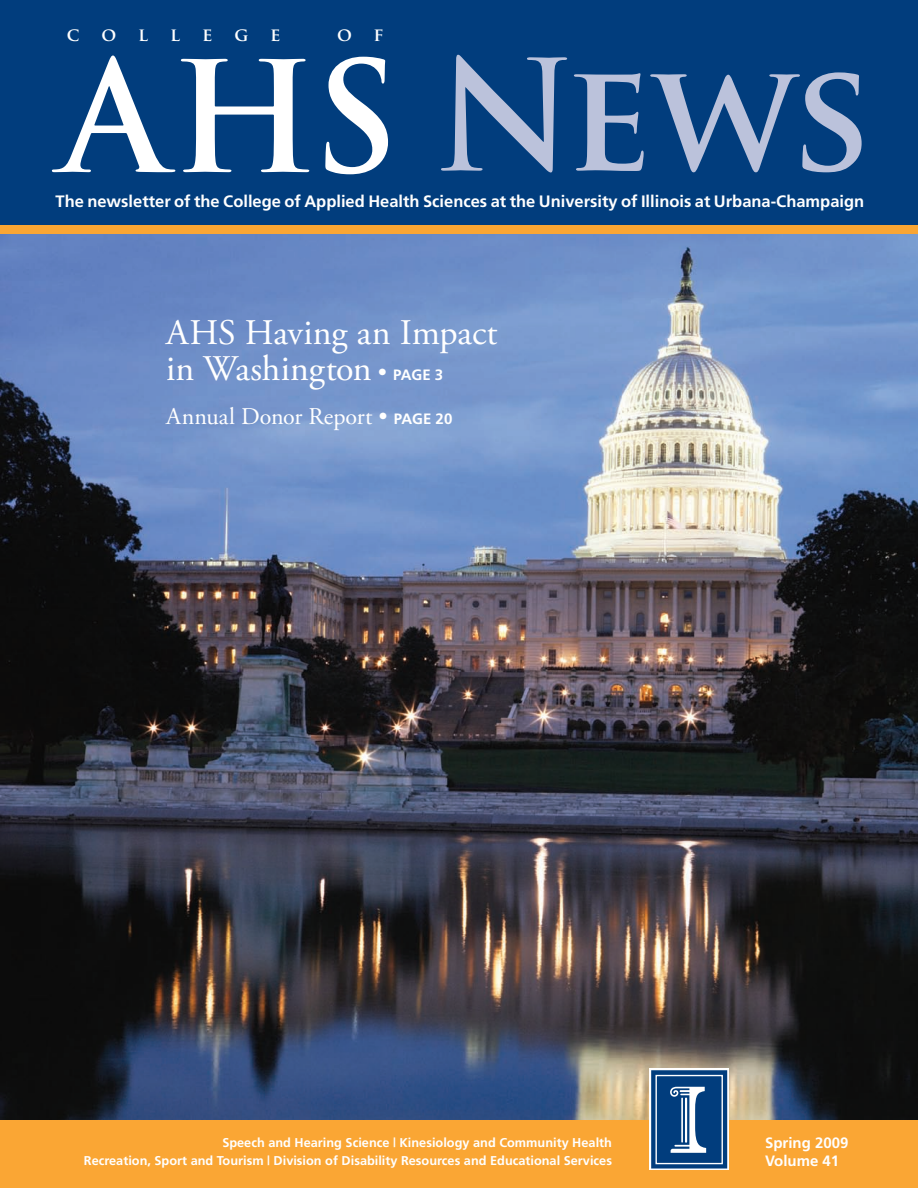
<style>
.page{position:relative;width:918px;height:1188px;background:#fff}
.page>*{position:absolute;margin:0;border:0;box-sizing:border-box;transform-origin:0 0}
.t1{font:700 150px "Trajan Pro";letter-spacing:-.035em;color:#bbc2db}
.t2{font:36px/36px "Adobe Garamond Pro";letter-spacing:-.005em;color:#fff}
.t3{font:24px "Adobe Garamond Pro";color:#fff}
.t4{font:700 18px "Trajan Pro";letter-spacing:1.22em;color:#fff}
.t5{font:700 16.5px "Frutiger";color:#fff}
.t6{font:700 15px/18px "Frutiger";color:#fff}
.t7{font:700 12.75px/18px "Frutiger";color:#fff;text-align:right}
.s1{color:#fff}
.s2{font-size:24px}
.s3{font-family:"Frutiger";font-weight:700;font-size:15px}
</style>
<div class="page">
<img style="left:0;top:234px;width:918px;height:886px">
<div style="left:0;top:1120px;width:918px;height:68px;background:#faa634"></div>
<div style="left:0;top:0;width:918px;height:225px;background:#013d7d"></div>
<div style="left:0;top:225px;width:918px;height:9px;background:#faa634"></div>
<svg style="left:650px;top:1068px;width:79px;height:102px"></svg>
<svg style="left:651px;top:1070px;width:76px;height:99px"></svg>
<div style="left:655px;top:1075px;width:68px;height:89px;background:#013d7d;border:1px solid #fff"></div>
<svg style="left:670px;top:1087px;width:36px;height:66px"></svg>
<hr style="left:681px;top:1098px;width:2px;height:45px;background:#fff">
<hr style="left:685px;top:1098px;width:2px;height:45px;background:#fff">
<h3 class="t4" style="left:67px;top:24px;width:215px">college</h3>
<h3 class="t4" style="left:337px;top:24px;width:48px">o f</h3>
<h1 class="t1" style="left:62px;top:22px;width:811px"><span class="s1">AHS</span> News</h1>
<p class="t5" style="left:56px;top:192px;width:810px">The newsletter of the College of Applied Health Sciences at the University of Illinois at Urbana-Champaign</p>
<h2 class="t2" style="left:166px;top:316px;width:333px">AHS Having an Impact in Washington <span class="s2">•</span> <span class="s3">page 3</span></h2>
<h3 class="t3" style="left:166px;top:402px;width:288px">Annual Donor Report • <span class="s3">page 20</span></h3>
<p class="t7" style="left:84px;top:1134px;width:530px">Speech and Hearing Science | Kinesiology and Community Health<br>Recreation, Sport and Tourism | Division of Disability Resources and Educational Services</p>
<p class="t6" style="left:765px;top:1133px;width:85px">Spring 2009<br>Volume 41</p>
</div>
